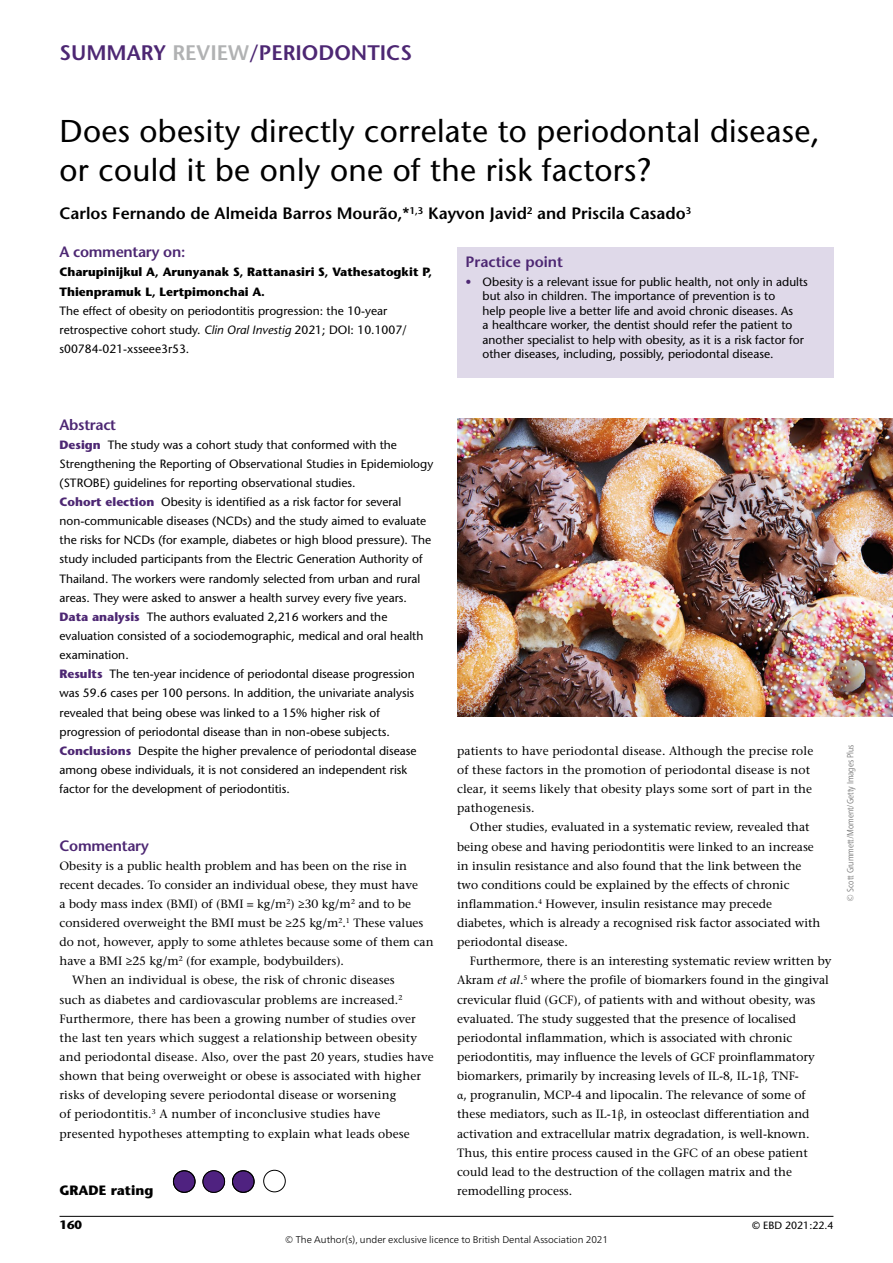
<style>
.page{position:relative;width:893px;height:1263px;background:#fff}
.page>*{position:absolute;margin:0;border:0;box-sizing:border-box;transform-origin:0 0}
.Title_x{font:500 31.5px/38.2px "Stone Sans Std";letter-spacing:.01em;color:#000}
.NoXML_eyebrows_summa{font:600 21px "Stone Sans Std";color:#4d2773}
.NoXML_Author{font:600 16.5px "Stone Sans Std";color:#000}
.SectionHeading_1_com{font:600 15px "Stone Sans Std";letter-spacing:-.02em;color:#4d2773}
.Box_Heading_x{font:600 15px "Stone Sans Std";color:#4d2773}
.Abstract_Heading_x{font:600 15px "Stone Sans Std";letter-spacing:-.02em;color:#4d2773}
.Image_Caption_x{font:700 13.5px "Stone Sans Std";color:#000}
.Para_commentary{font:500 12px/19.2px "Stone Serif Std";color:#000}
.Abstract_MSS{font:500 12px/19.2px "Stone Sans Std";color:#000}
.Para_commentary_1st{font:500 12px/19.2px "Stone Serif Std";color:#000}
.Para_abstract_detail{font:500 12px/19.2px "Stone Sans Std";color:#000}
.Para_abstract_detail-2{font:700 12px/19.2px "Stone Sans Std";color:#000}
.NoXML_footer{font:700 12px "Stone Sans Std";color:#000}
.NoXML_footer-2{font:500 10.5px "Stone Sans Std";color:#000}
.t1{font:300 9.75px "Frutiger Neue LT Pro";color:#000}
.Image_Source_credit{font:300 condensed 9px "Frutiger Neue LT Pro";color:#6e6e6e}
.s1{color:#b1b2b3}
.s2{color:#4d2773}
.s3{font-style:italic}
.s4{font-weight:700;color:#4d2773}
.s5{font-family:"Minion Pro";font-weight:400}
</style>
<div class="page">
<hr style="left:60px;top:1216px;width:773px;height:1px;background:#000">
<div style="left:457px;top:248px;width:376px;height:130px;background:#dfd9e9"></div>
<div style="left:173px;top:1171px;width:22px;height:21px;background:#4f2280;border-radius:50%"></div>
<div style="left:173px;top:1170px;width:22px;height:22px;border:1px solid #000;border-radius:50%"></div>
<div style="left:203px;top:1171px;width:22px;height:21px;background:#4f2280;border-radius:50%"></div>
<div style="left:203px;top:1170px;width:22px;height:22px;border:1px solid #000;border-radius:50%"></div>
<svg style="left:232px;top:1170px;width:53px;height:23px"></svg>
<img style="left:457px;top:419px;width:436px;height:297px">
<p class="NoXML_eyebrows_summa" style="left:60px;top:40px;width:354px">SUMMARY <span class="s1">REVIEW</span>/PERIODONTICS</p>
<p class="Title_x" style="left:60px;top:112px;width:762px">Does obesity directly correlate to periodontal disease, or could it be only one of the risk factors?</p>
<p class="NoXML_Author" style="left:60px;top:203px;width:633px">Carlos Fernando de Almeida Barros Mourão,*<sup>1,3</sup> Kayvon Javid<sup>2</sup> and Priscila Casado<sup>3</sup></p>
<p class="Box_Heading_x" style="left:466px;top:253px;width:99px">Practice point</p>
<p class="Abstract_MSS" style="left:483px;top:275px;width:327px;line-height:14.4px;text-indent:-17px"><span class="s2">•</span> Obesity is a relevant issue for public health, not only in adults but also in children. The importance of prevention is to<br>help people live a better life and avoid chronic diseases. As<br>a healthcare worker, the dentist should refer the patient to another specialist to help with obesity, as it is a risk factor for other diseases, including, possibly, periodontal disease.</p>
<p class="SectionHeading_1_com" style="left:60px;top:243px;width:127px">A commentary on:</p>
<p class="Para_abstract_detail-2" style="left:60px;top:263px;width:374px">Charupinijkul A, Arunyanak S, Rattanasiri S, Vathesatogkit P,<br>Thienpramuk L, Lertpimonchai A.</p>
<p class="Para_abstract_detail" style="left:60px;top:301px;width:349px">The effect of obesity on periodontitis progression: the 10-year retrospective cohort study. <span class="s3">Clin Oral Investig</span> 2021; DOI: 10.1007/ s00784-021-xsseee3r53.</p>
<p class="Abstract_Heading_x" style="left:60px;top:415px;width:58px">Abstract</p>
<p class="Abstract_MSS" style="left:60px;top:435px;width:375px"><span class="s4">Design</span> The study was a cohort study that conformed with the<br>Strengthening the Reporting of Observational Studies in Epidemiology (STROBE) guidelines for reporting observational studies.</p>
<p class="Abstract_MSS" style="left:60px;top:492px;width:373px"><span class="s4">Cohort election</span> Obesity is identified as a risk factor for several non-communicable diseases (NCDs) and the study aimed to evaluate the risks for NCDs (for example, diabetes or high blood pressure). The study included participants from the Electric Generation Authority of Thailand. The workers were randomly selected from urban and rural areas. They were asked to answer a health survey every five years.</p>
<p class="Abstract_MSS" style="left:60px;top:607px;width:365px"><span class="s4">Data analysis</span> The authors evaluated 2,216 workers and the evaluation consisted of a sociodemographic, medical and oral health examination.</p>
<p class="Abstract_MSS" style="left:60px;top:664px;width:357px"><span class="s4">Results</span> The ten-year incidence of periodontal disease progression was 59.6 cases per 100 persons. In addition, the univariate analysis revealed that being obese was linked to a 15% higher risk of progression of periodontal disease than in non-obese subjects.</p>
<p class="Abstract_MSS" style="left:60px;top:741px;width:359px"><span class="s4">Conclusions</span> Despite the higher prevalence of periodontal disease among obese individuals, it is not considered an independent risk factor for the development of periodontitis.</p>
<p class="SectionHeading_1_com" style="left:60px;top:836px;width:91px">Commentary</p>
<p class="Para_commentary_1st" style="left:60px;top:856px;width:376px">Obesity is a public health problem and has been on the rise in recent decades. To consider an individual obese, they must have<br>a body mass index (BMI) of (BMI = kg/m<sup>2</sup>) ≥30 kg/m<sup>2</sup> and to be considered overweight the BMI must be ≥25 kg/m<sup>2</sup>.<sup>1</sup> These values do not, however, apply to some athletes because some of them can have a BMI ≥25 kg/m<sup>2</sup> (for example, bodybuilders).</p>
<p class="Para_commentary" style="left:60px;top:971px;width:376px;text-indent:13px">When an individual is obese, the risk of chronic diseases<br>such as diabetes and cardiovascular problems are increased.<sup>2<br></sup>Furthermore, there has been a growing number of studies over the last ten years which suggest a relationship between obesity and periodontal disease. Also, over the past 20 years, studies have shown that being overweight or obese is associated with higher risks of developing severe periodontal disease or worsening<br>of periodontitis.<sup>3</sup> A number of inconclusive studies have presented hypotheses attempting to explain what leads obese</p>
<p class="Image_Caption_x" style="left:60px;top:1182px;width:95px">GRADE rating</p>
<p class="Para_commentary" style="left:457px;top:741px;width:358px">patients to have periodontal disease. Although the precise role of these factors in the promotion of periodontal disease is not clear, it seems likely that obesity plays some sort of part in the pathogenesis.</p>
<p class="Para_commentary" style="left:457px;top:818px;width:365px;text-indent:13px">Other studies, evaluated in a systematic review, revealed that being obese and having periodontitis were linked to an increase in insulin resistance and also found that the link between the two conditions could be explained by the effects of chronic inflammation.<sup>4</sup> However, insulin resistance may precede diabetes, which is already a recognised risk factor associated with periodontal disease.</p>
<p class="Para_commentary" style="left:457px;top:951px;width:376px;text-indent:13px">Furthermore, there is an interesting systematic review written by Akram <span class="s3">et al</span>.<sup>5</sup> where the profile of biomarkers found in the gingival crevicular fluid (GCF), of patients with and without obesity, was evaluated. The study suggested that the presence of localised periodontal inflammation, which is associated with chronic periodontitis, may influence the levels of GCF proinflammatory biomarkers, primarily by increasing levels of IL-8, IL-1<span class="s5">β</span>, TNF-<br><span class="s5">α</span>, progranulin, MCP-4 and lipocalin. The relevance of some of these mediators, such as IL-1<span class="s5">β</span>, in osteoclast differentiation and activation and extracellular matrix degradation, is well-known.<br>Thus, this entire process caused in the GFC of an obese patient could lead to the destruction of the collagen matrix and the remodelling process.</p>
<p class="NoXML_footer" style="left:60px;top:1218px;width:24px">160</p>
<p class="NoXML_footer-2" style="left:752px;top:1219px;width:83px">© EBD 2021:22.4</p>
<p class="t1" style="left:285px;top:1234px;width:325px">© The Author(s), under exclusive licence to British Dental Association 2021</p>
<p class="Image_Source_credit" style="left:845px;top:901px;width:158px;rotate:-90deg">© Scott Grummett/Moment/Getty Images Plus</p>
</div>
